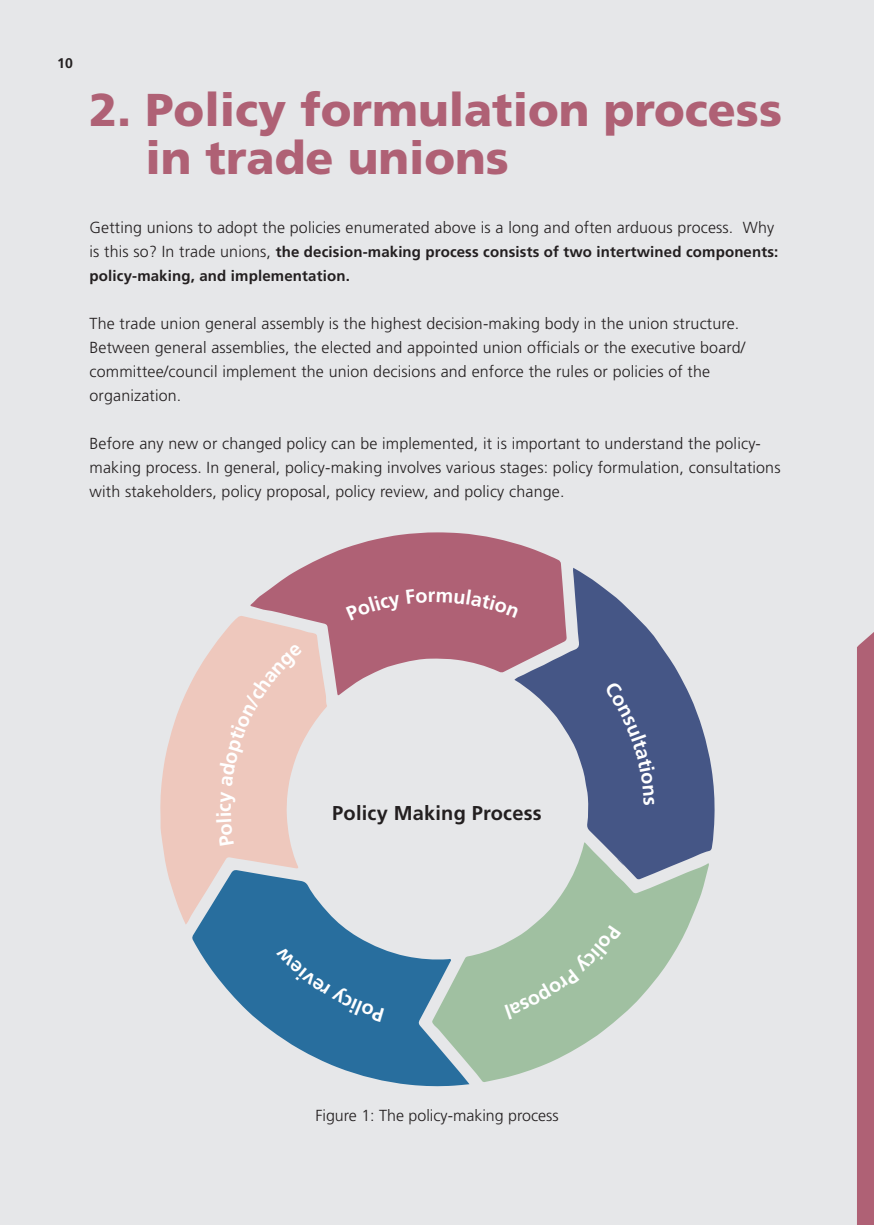
<style>
.page{position:relative;width:874px;height:1225px;background:#fff}
.page>*{position:absolute;margin:0;border:0;box-sizing:border-box;transform-origin:0 0}
.t1{font:900 46px "Frutiger LT Std";color:#af6175}
.t2{font:700 20px "Frutiger LT Std";letter-spacing:.01em;color:#231f20}
.t3{font:700 20px "Frutiger LT Std";color:#fff}
.t4{font:300 16px/24px "Frutiger LT Std";letter-spacing:.01em;color:#231f20}
.t5{font:700 15px/24px "Frutiger LT Std";letter-spacing:.01em;color:#231f20}
.t6{font:700 14px "Frutiger LT Std";color:#231f20}
.s1{font-weight:300;font-size:16px}
</style>
<div class="page">
<div style="left:0;top:0;width:873px;height:1225px;background:#e6e7e9"></div>
<div style="left:857px;top:633px;width:16px;height:592px;background:#af6175"></div>
<svg style="left:250px;top:532px;width:312px;height:164px;fill:#af6175"></svg>
<svg style="left:514px;top:568px;width:200px;height:283px"></svg>
<svg style="left:192px;top:911px;width:277px;height:175px;fill:#286e9e"></svg>
<svg style="left:431px;top:842px;width:278px;height:240px"></svg>
<svg style="left:160px;top:615px;width:167px;height:309px;fill:#ecc8bd"></svg>
<div style="left:346px;top:556px;width:172px;height:84px;background:#af6175"></div>
<div style="left:604px;top:681px;width:50px;height:124px;background:#455686"></div>
<div style="left:504px;top:925px;width:117px;height:95px;background:#a0c0a1"></div>
<div style="left:276px;top:946px;width:108px;height:76px;background:#286e9e"></div>
<svg style="left:216px;top:813px;width:18px;height:33px"></svg>
<svg style="left:220px;top:792px;width:16px;height:11px"></svg>
<div style="left:218px;top:643px;width:84px;height:143px;background:#eec8bd"></div>
<p class="t6" style="left:57px;top:54px;width:17px">10</p>
<p class="t1" style="left:89px;top:82px;width:694px">2. Policy formulation process</p>
<p class="t1" style="left:145px;top:130px;width:365px">in trade unions</p>
<p class="t4" style="left:89px;top:216px;width:685px">Getting unions to adopt the policies enumerated above is a long and often arduous process. Why</p>
<p class="t5" style="left:89px;top:240px;width:690px"><span class="s1">is this so? In trade unions,</span> the decision-making process consists of two intertwined components: policy-making, and implementation.</p>
<p class="t4" style="left:89px;top:312px;width:656px">The trade union general assembly is the highest decision-making body in the union structure.<br>Between general assemblies, the elected and appointed union officials or the executive board/ committee/council implement the union decisions and enforce the rules or policies of the organization.</p>
<p class="t4" style="left:89px;top:432px;width:692px">Before any new or changed policy can be implemented, it is important to understand the policy&shy;making process. In general, policy-making involves various stages: policy formulation, consultations with stakeholders, policy proposal, policy review, and policy change.</p>
<p class="t3" style="left:212px;top:812px;width:10px;rotate:-90deg">c</p>
<p class="t2" style="left:332px;top:801px;width:211px">Policy Making Process</p>
<p class="t4" style="left:315px;top:1104px;width:245px">Figure 1: The policy-making process</p>
</div>
